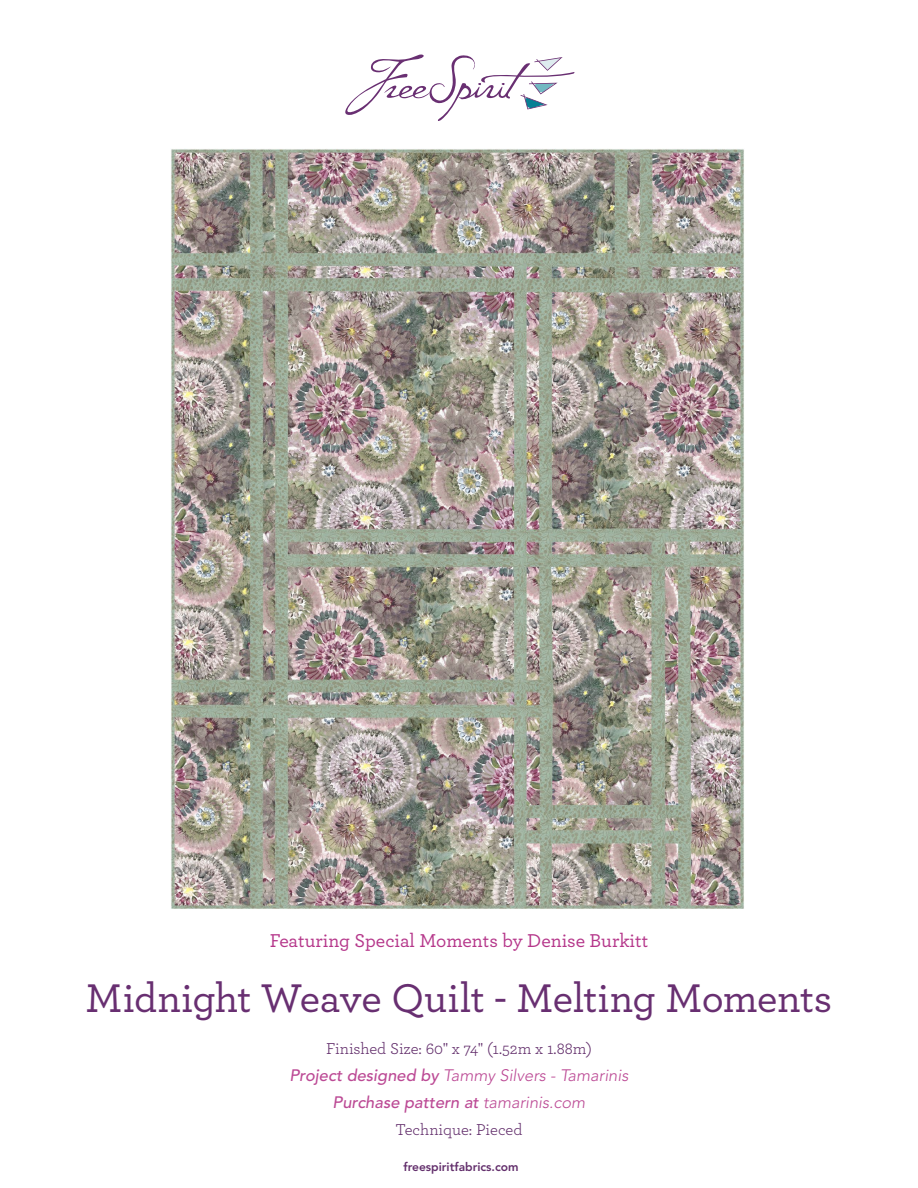
<style>
.page{position:relative;width:918px;height:1188px;background:#fff}
.page>*{position:absolute;margin:0;border:0;box-sizing:border-box;transform-origin:0 0}
.Pattern_Name{font:500 42px "Archer";letter-spacing:-.015em;color:#682f71}
.Featuring_Hot_pink_c{font:500 19.5px "Archer";color:#b5368a}
.CHART_headers{font:16.5px "Archer";color:#632f6c}
.Tech_Edited_by{font:italic 300 16.5px "Avenir LT Std";color:#bc4a95}
.Tech_Edited_by-2{font:italic 500 16.5px "Avenir LT Std";color:#bc4a95}
.t1{font:800 12px "Avenir LT Std";color:#632f6c}
.s1{font-weight:500}
.s2{font-weight:300}
</style>
<div class="page">
<svg style="left:345px;top:54px;width:230px;height:67px"></svg>
<img style="left:171px;top:149px;width:573px;height:760px">
<p class="Featuring_Hot_pink_c" style="left:270px;top:927px;width:380px">Featuring Special Moments by Denise Burkitt</p>
<p class="Pattern_Name" style="left:86px;top:968px;width:748px">Midnight Weave Quilt - Melting Moments</p>
<p class="CHART_headers" style="left:326px;top:1037px;width:267px">Finished Size: 60" x 74" (1.52m x 1.88m)</p>
<p class="Tech_Edited_by" style="left:290px;top:1065px;width:340px"><span class="s1">Project designed by</span> Tammy Silvers - Tamarinis</p>
<p class="Tech_Edited_by-2" style="left:333px;top:1092px;width:254px">Purchase pattern at <span class="s2">tamarinis.com</span></p>
<p class="CHART_headers" style="left:395px;top:1118px;width:129px">Technique: Pieced</p>
<p class="t1" style="left:404px;top:1160px;width:117px">freespiritfabrics.com</p>
</div>
